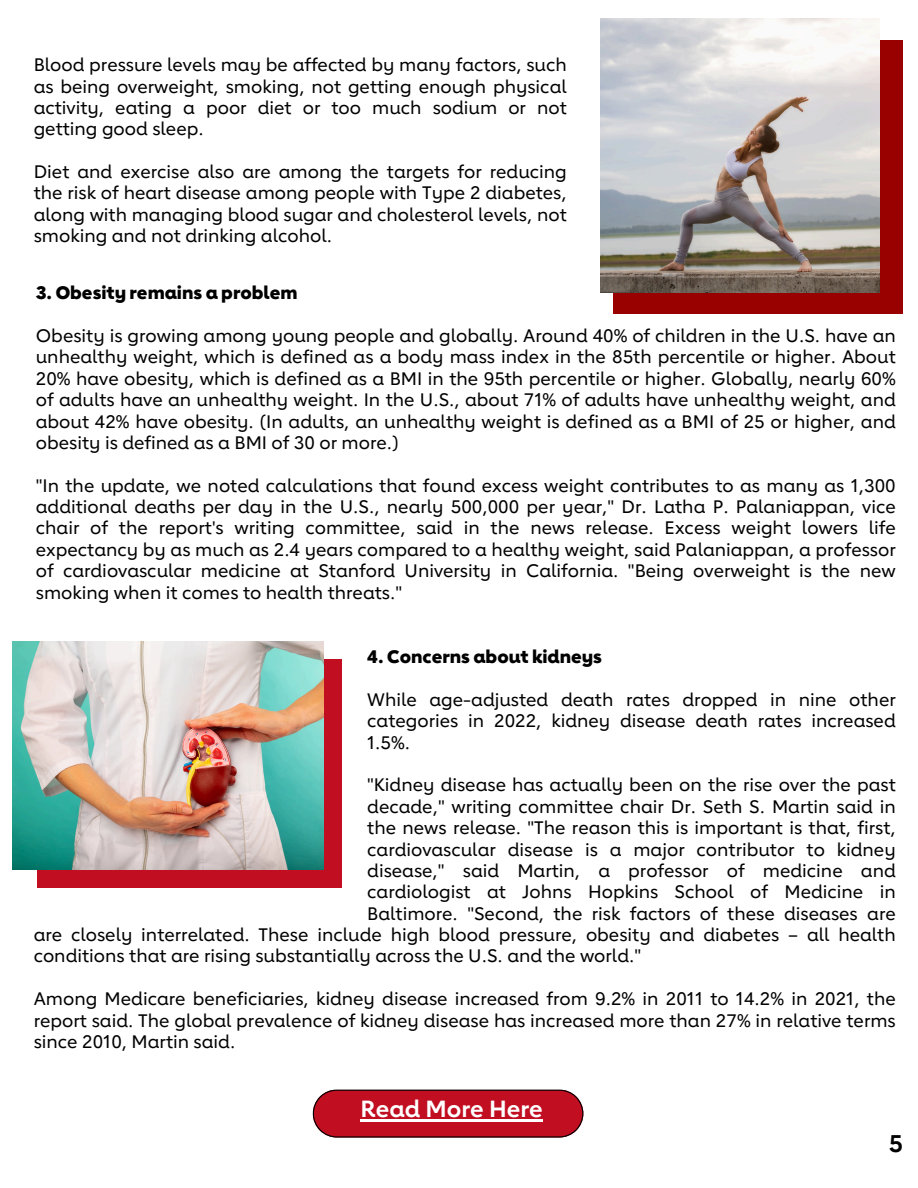
<style>
.page{position:relative;width:918px;height:1188px;background:#fff}
.page>*{position:absolute;margin:0;border:0;box-sizing:border-box;transform-origin:0 0}
.t1{font:700 24px "Lub Dub";color:#000}
.t2{font:700 23.25px "Lub Dub";color:#fff}
.t3{font:500 18px/21.3px "Lub Dub";color:#000;text-align:justify}
.t4{font:800 18px "Lub Dub";color:#000}
.s1{color:#fff}
</style>
<div class="page">
<div style="left:38px;top:660px;width:304px;height:228px;background:#c10e21"></div>
<img style="left:12px;top:642px;width:312px;height:227px">
<svg style="left:313px;top:1090px;width:270px;height:48px;background:#ba1728"></svg>
<div style="left:613px;top:40px;width:290px;height:273px;background:#900"></div>
<img style="left:601px;top:18px;width:279px;height:275px">
<hr style="left:361px;top:1119px;width:182px;height:3px;background:#fff">
<p class="t3" style="left:34px;top:54px;width:535px">Blood pressure levels may be affected by many factors, such as being overweight, smoking, not getting enough physical activity, eating a poor diet or too much sodium or not getting good sleep.</p>
<p class="t3" style="left:34px;top:161px;width:535px">Diet and exercise also are among the targets for reducing the risk of heart disease among people with Type 2 diabetes, along with managing blood sugar and cholesterol levels, not smoking and not drinking alcohol.</p>
<p class="t4" style="left:36px;top:281px;width:263px">3. Obesity remains a problem</p>
<p class="t3" style="left:36px;top:325px;width:861px">Obesity is growing among young people and globally. Around 40% of children in the U.S. have an unhealthy weight, which is defined as a body mass index in the 85th percentile or higher. About 20% have obesity, which is defined as a BMI in the 95th percentile or higher. Globally, nearly 60% of adults have an unhealthy weight. In the U.S., about 71% of adults have unhealthy weight, and about 42% have obesity. (In adults, an unhealthy weight is defined as a BMI of 25 or higher, and obesity is defined as a BMI of 30 or more.)</p>
<p class="t3" style="left:36px;top:474px;width:861px">"In the update, we noted calculations that found excess weight contributes to as many as 1,300 additional deaths per day in the U.S., nearly 500,000 per year," Dr. Latha P. Palaniappan, vice chair of the report's writing committee, said in the news release. Excess weight lowers life expectancy by as much as 2.4 years compared to a healthy weight, said Palaniappan, a professor of cardiovascular medicine at Stanford University in California. "Being overweight is the new smoking when it comes to health threats."</p>
<p class="t4" style="left:367px;top:645px;width:236px">4. Concerns about kidneys</p>
<p class="t3" style="left:367px;top:688px;width:530px">While age-adjusted death rates dropped in nine other categories in 2022, kidney disease death rates increased 1.5%.</p>
<p class="t3" style="left:367px;top:774px;width:530px">"Kidney disease has actually been on the rise over the past decade," writing committee chair Dr. Seth S. Martin said in the news release. "The reason this is important is that, first, cardiovascular disease is a major contributor to kidney disease," said Martin, a professor of medicine and cardiologist at Johns Hopkins School of Medicine in Baltimore. "Second, the risk factors of these diseases are <span class="s1">closely interrelated. These include h gh blood pressure, obesity and diabetes – all health conditions that are ris</span></p>
<p class="t3" style="left:34px;top:924px;width:864px">are closely interrelated. These include high blood pressure, obesity and diabetes – all health conditions that are rising substantially across the U.S. and the world."</p>
<p class="t3" style="left:34px;top:988px;width:864px">Among Medicare beneficiaries, kidney disease increased from 9.2% in 2011 to 14.2% in 2021, the report said. The global prevalence of kidney disease has increased more than 27% in relative terms since 2010, Martin said.</p>
<p class="t2" style="left:361px;top:1094px;width:184px">Read More Here</p>
<p class="t1" style="left:889px;top:1128px;width:16px">5</p>
</div>
